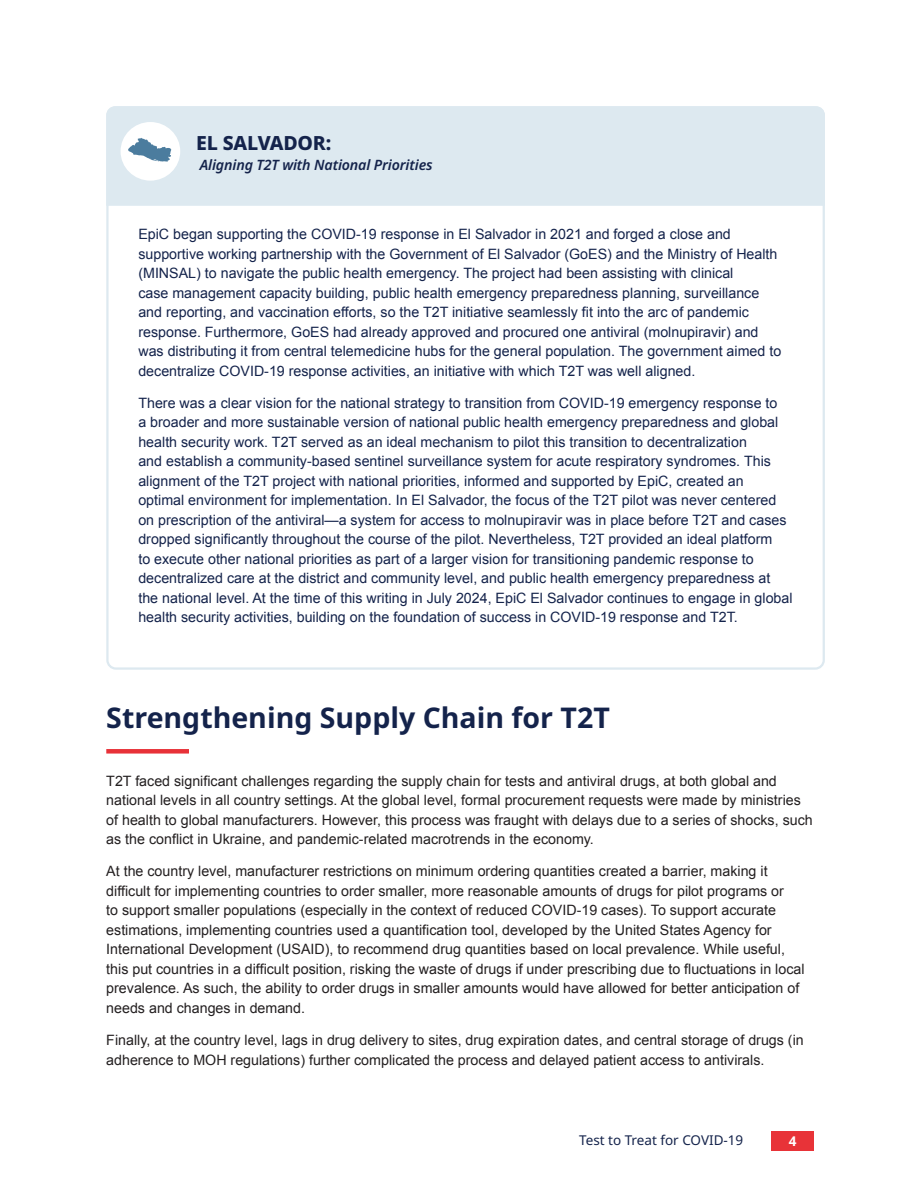
<style>
.page{position:relative;width:918px;height:1188px;background:#fff}
.page>*{position:absolute;margin:0;border:0;box-sizing:border-box;transform-origin:0 0}
.RULE{font:700 28.5px "Noto Sans";color:#14234b}
.Body{font:800 19.5px "Noto Sans";letter-spacing:-.01em;color:#14234b}
.Body-2{font:14.25px/19.5px "Arial";color:#14234b}
.Body-3{font:14.25px/19.5px "Arial";color:#231f20}
.Body-4{font:italic 600 14.25px "Noto Sans";letter-spacing:-.01em;color:#14234b}
.t1{font:13.5px "Noto Sans";color:#14234b}
.t2{font:700 13.5px "Noto Sans";color:#fff}
</style>
<div class="page">
<div style="left:772px;top:1131px;width:42px;height:19px;background:#e83338"></div>
<div style="left:109px;top:109px;width:713px;height:97px;background:#dde9f0"></div>
<div style="left:121px;top:122px;width:59px;height:59px;background:#fff;border-radius:50%"></div>
<svg style="left:128px;top:138px;width:43px;height:24px"></svg>
<div style="left:106px;top:749px;width:83px;height:5px;background:#e83138"></div>
<p class="Body" style="left:196px;top:129px;width:137px">EL SALVADOR:</p>
<p class="Body-4" style="left:200px;top:154px;width:234px">Aligning T2T with National Priorities</p>
<p class="Body-2" style="left:138px;top:225px;width:644px">EpiC began supporting the COVID-19 response in El Salvador in 2021 and forged a close and supportive working partnership with the Government of El Salvador (GoES) and the Ministry of Health (MINSAL) to navigate the public health emergency. The project had been assisting with clinical<br>case management capacity building, public health emergency preparedness planning, surveillance and reporting, and vaccination efforts, so the T2T initiative seamlessly fit into the arc of pandemic response. Furthermore, GoES had already approved and procured one antiviral (molnupiravir) and was distributing it from central telemedicine hubs for the general population. The government aimed to decentralize COVID-19 response activities, an initiative with which T2T was well aligned.</p>
<p class="Body-2" style="left:138px;top:393px;width:656px">There was a clear vision for the national strategy to transition from COVID-19 emergency response to<br>a broader and more sustainable version of national public health emergency preparedness and global health security work. T2T served as an ideal mechanism to pilot this transition to decentralization<br>and establish a community-based sentinel surveillance system for acute respiratory syndromes. This alignment of the T2T project with national priorities, informed and supported by EpiC, created an optimal environment for implementation. In El Salvador, the focus of the T2T pilot was never centered on prescription of the antiviral—a system for access to molnupiravir was in place before T2T and cases dropped significantly throughout the course of the pilot. Nevertheless, T2T provided an ideal platform<br>to execute other national priorities as part of a larger vision for transitioning pandemic response to decentralized care at the district and community level, and public health emergency preparedness at the national level. At the time of this writing in July 2024, EpiC El Salvador continues to engage in global health security activities, building on the foundation of success in COVID-19 response and T2T.</p>
<p class="RULE" style="left:106px;top:697px;width:505px">Strengthening Supply Chain for T2T</p>
<p class="Body-3" style="left:106px;top:771px;width:708px">T2T faced significant challenges regarding the supply chain for tests and antiviral drugs, at both global and national levels in all country settings. At the global level, formal procurement requests were made by ministries of health to global manufacturers. However, this process was fraught with delays due to a series of shocks, such as the conflict in Ukraine, and pandemic-related macrotrends in the economy.</p>
<p class="Body-3" style="left:106px;top:862px;width:700px">At the country level, manufacturer restrictions on minimum ordering quantities created a barrier, making it difficult for implementing countries to order smaller, more reasonable amounts of drugs for pilot programs or<br>to support smaller populations (especially in the context of reduced COVID-19 cases). To support accurate estimations, implementing countries used a quantification tool, developed by the United States Agency for International Development (USAID), to recommend drug quantities based on local prevalence. While useful, this put countries in a difficult position, risking the waste of drugs if under prescribing due to fluctuations in local prevalence. As such, the ability to order drugs in smaller amounts would have allowed for better anticipation of needs and changes in demand.</p>
<p class="Body-3" style="left:106px;top:1030px;width:699px">Finally, at the country level, lags in drug delivery to sites, drug expiration dates, and central storage of drugs (in adherence to MOH regulations) further complicated the process and delayed patient access to antivirals.</p>
<p class="t1" style="left:579px;top:1131px;width:166px">Test to Treat for COVID-19</p>
<p class="t2" style="left:789px;top:1131px;width:9px">4</p>
</div>
